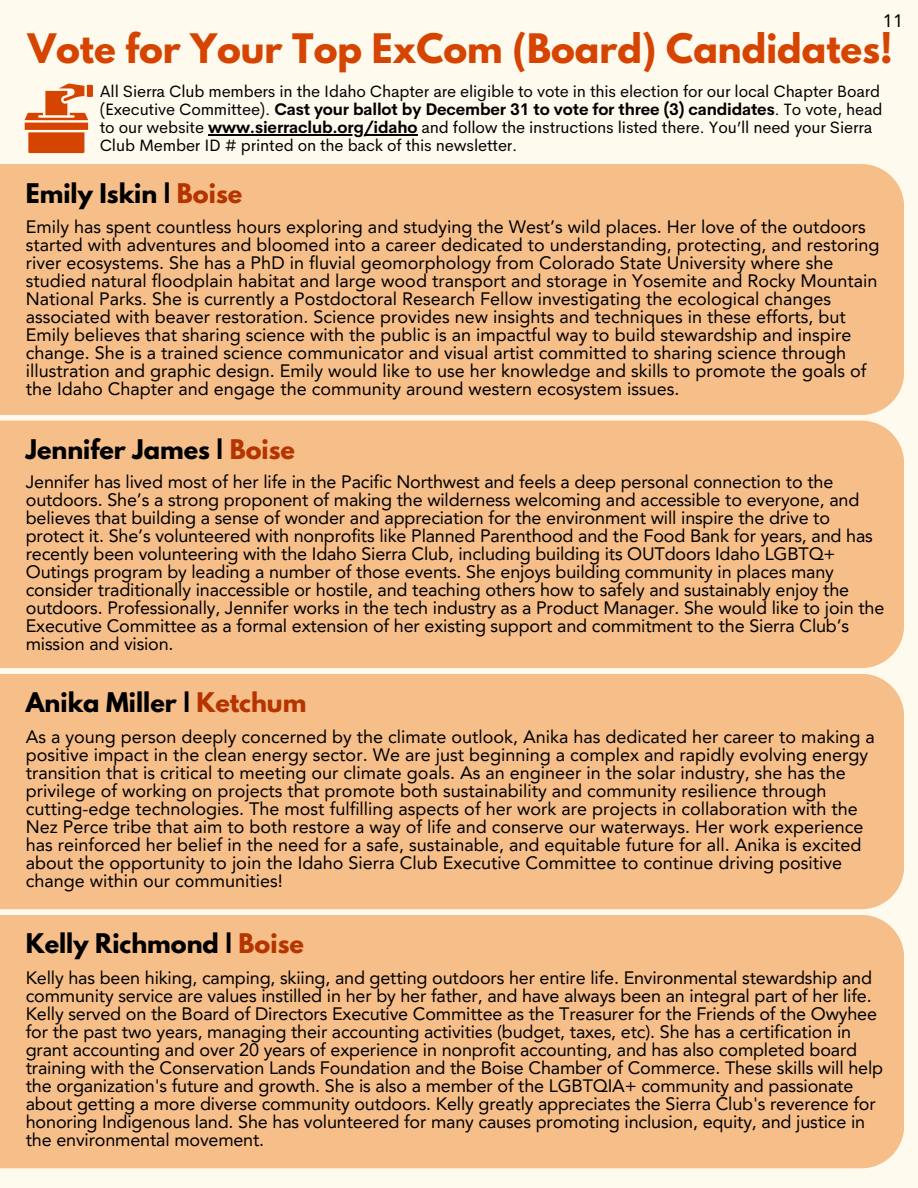
<style>
.page{position:relative;width:918px;height:1188px;background:#fffaee}
.page>*{position:absolute;margin:0;border:0;box-sizing:border-box;transform-origin:0 0}
.t1{font:700 36px "League Spartan";color:#d54400}
.t2{font:700 24px "League Spartan";color:#000}
.t3{font:18px/18px "Avenir LT Pro";letter-spacing:-.01em;color:#000}
.t4{font:16.5px/18px "Cerebri Sans";letter-spacing:-.01em;color:#000}
.s1{font-weight:700}
.s2{color:#b53400}
</style>
<div class="page">
<div style="left:0;top:164px;width:904px;height:251px;background:#f6be89"></div>
<div style="left:0;top:421px;width:904px;height:247px;background:#f6be89"></div>
<div style="left:0;top:674px;width:904px;height:235px;background:#f6be89"></div>
<div style="left:0;top:915px;width:904px;height:253px;background:#f6be89"></div>
<svg style="left:25px;top:84px;width:68px;height:69px"></svg>
<hr style="left:208px;top:135px;width:209px;height:1px;background:#000">
<p class="t3" style="left:883px;top:13px;width:22px">11</p>
<p class="t1" style="left:28px;top:30px;width:866px">Vote for Your Top ExCom (Board) Candidates!</p>
<p class="t4" style="left:100px;top:83px;width:784px">All Sierra Club members in the Idaho Chapter are eligible to vote in this election for our local Chapter Board (Executive Committee). <span class="s1">Cast your ballot by December 31 to vote for three (3) candidates</span>. To vote, head to our website <span class="s1">www.sierraclub.org/idaho</span> and follow the instructions listed there. You’ll need your Sierra Club Member ID # printed on the back of this newsletter.</p>
<p class="t2" style="left:26px;top:181px;width:218px">Emily Iskin | <span class="s2">Boise</span></p>
<p class="t3" style="left:26px;top:220px;width:855px">Emily has spent countless hours exploring and studying the West’s wild places. Her love of the outdoors started with adventures and bloomed into a career dedicated to understanding, protecting, and restoring river ecosystems. She has a PhD in fluvial geomorphology from Colorado State University where she studied natural floodplain habitat and large wood transport and storage in Yosemite and Rocky Mountain National Parks. She is currently a Postdoctoral Research Fellow investigating the ecological changes associated with beaver restoration. Science provides new insights and techniques in these efforts, but Emily believes that sharing science with the public is an impactful way to build stewardship and inspire change. She is a trained science communicator and visual artist committed to sharing science through illustration and graphic design. Emily would like to use her knowledge and skills to promote the goals of the Idaho Chapter and engage the community around western ecosystem issues.</p>
<p class="t2" style="left:26px;top:437px;width:271px">Jennifer James | <span class="s2">Boise</span></p>
<p class="t3" style="left:26px;top:474px;width:860px">Jennifer has lived most of her life in the Pacific Northwest and feels a deep personal connection to the outdoors. She’s a strong proponent of making the wilderness welcoming and accessible to everyone, and believes that building a sense of wonder and appreciation for the environment will inspire the drive to protect it. She’s volunteered with nonprofits like Planned Parenthood and the Food Bank for years, and has recently been volunteering with the Idaho Sierra Club, including building its OUTdoors Idaho LGBTQ+ Outings program by leading a number of those events. She enjoys building community in places many consider traditionally inaccessible or hostile, and teaching others how to safely and sustainably enjoy the outdoors. Professionally, Jennifer works in the tech industry as a Product Manager. She would like to join the Executive Committee as a formal extension of her existing support and commitment to the Sierra Club’s mission and vision.</p>
<p class="t2" style="left:26px;top:690px;width:282px">Anika Miller | <span class="s2">Ketchum</span></p>
<p class="t3" style="left:26px;top:729px;width:850px">As a young person deeply concerned by the climate outlook, Anika has dedicated her career to making a positive impact in the clean energy sector. We are just beginning a complex and rapidly evolving energy transition that is critical to meeting our climate goals. As an engineer in the solar industry, she has the privilege of working on projects that promote both sustainability and community resilience through cutting-edge technologies. The most fulfilling aspects of her work are projects in collaboration with the Nez Perce tribe that aim to both restore a way of life and conserve our waterways. Her work experience has reinforced her belief in the need for a safe, sustainable, and equitable future for all. Anika is excited about the opportunity to join the Idaho Sierra Club Executive Committee to continue driving positive change within our communities!</p>
<p class="t2" style="left:26px;top:932px;width:280px">Kelly Richmond | <span class="s2">Boise</span></p>
<p class="t3" style="left:26px;top:970px;width:859px">Kelly has been hiking, camping, skiing, and getting outdoors her entire life. Environmental stewardship and community service are values instilled in her by her father, and have always been an integral part of her life.<br>Kelly served on the Board of Directors Executive Committee as the Treasurer for the Friends of the Owyhee for the past two years, managing their accounting activities (budget, taxes, etc). She has a certification in grant accounting and over 20 years of experience in nonprofit accounting, and has also completed board training with the Conservation Lands Foundation and the Boise Chamber of Commerce. These skills will help the organization's future and growth. She is also a member of the LGBTQIA+ community and passionate about getting a more diverse community outdoors. Kelly greatly appreciates the Sierra Club's reverence for honoring Indigenous land. She has volunteered for many causes promoting inclusion, equity, and justice in the environmental movement.</p>
</div>
